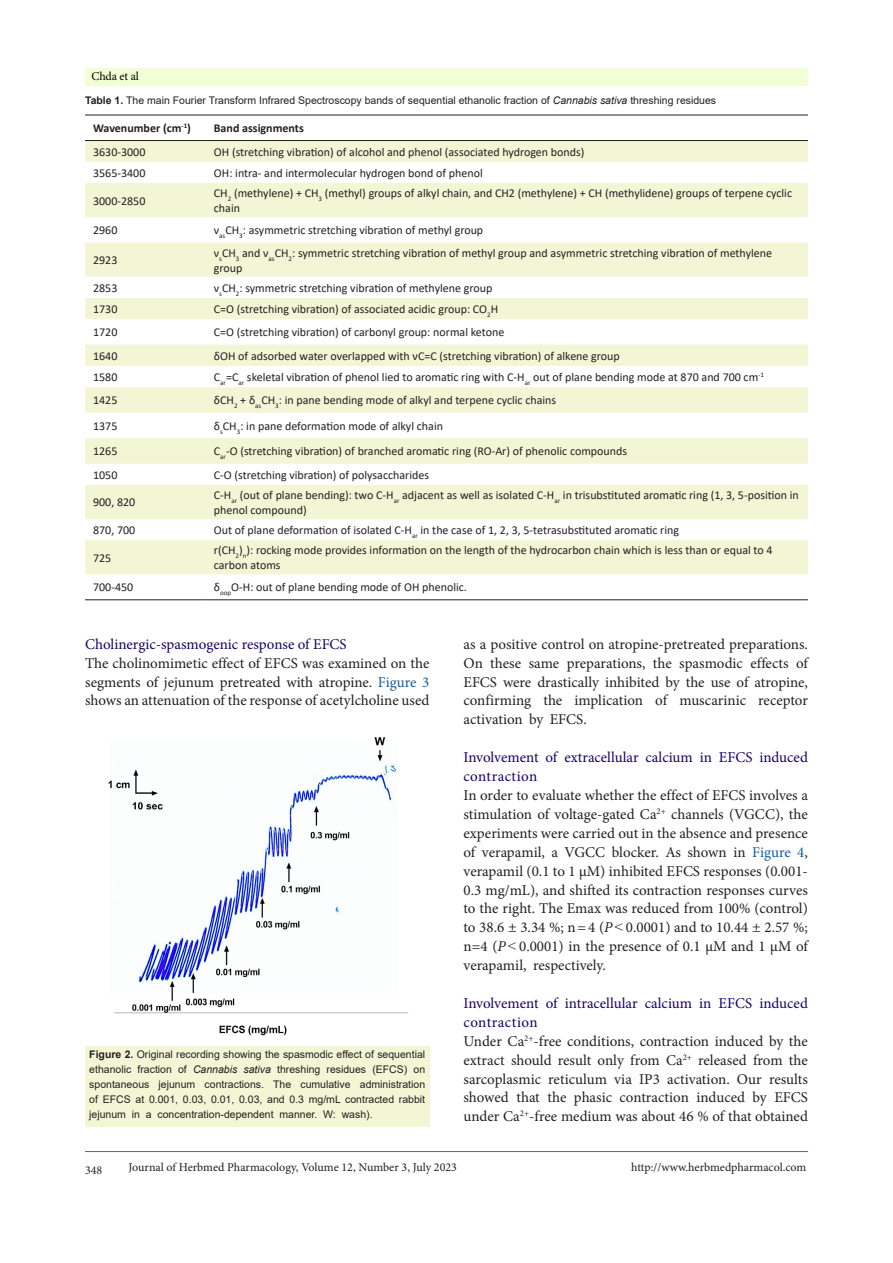
<style>
.page{position:relative;width:893px;height:1263px;background:#fff}
.page>*{position:absolute;margin:0;border:0;box-sizing:border-box;transform-origin:0 0}
.Body_Text{font:15px/18.9px "Minion Pro";color:#231f20;text-align:justify}
.Body_Text-2{font:15px/18.9px "Minion Pro";color:#190066}
.t1{font:12px/15px "Calibri";color:#231f20}
.t2{font:12px "Minion Pro";letter-spacing:-.005em;color:#231f20}
.t3{font:700 12px "Calibri";color:#231f20}
.t4{font:12px "Minion Pro";letter-spacing:-.005em;color:#000001}
.t5{font:10.5px/15px "Arial";color:#231f20;text-align:justify}
.s1{font-weight:700}
.s2{font-style:italic}
.s3{color:#175d9e}
.s4{font-family:"Times New Roman"}
</style>
<div class="page">
<hr style="left:85px;top:1151px;width:723px;height:1px;background:#5e5ca5">
<div style="left:85px;top:68px;width:723px;height:17px;background:#f2ffd6"></div>
<svg style="left:85px;top:141px;width:723px;height:433px;fill:#f2f6d5"></svg>
<hr style="left:85px;top:115px;width:121px;height:1px;background:#231f20">
<hr style="left:206px;top:115px;width:602px;height:1px;background:#231f20">
<hr style="left:85px;top:140px;width:121px;height:1px;background:#231f20">
<hr style="left:206px;top:140px;width:602px;height:1px;background:#231f20">
<hr style="left:85px;top:599px;width:121px;height:1px;background:#231f20">
<hr style="left:206px;top:599px;width:602px;height:1px;background:#231f20">
<img style="left:108px;top:737px;width:300px;height:299px">
<div style="left:85px;top:1046px;width:344px;height:80px;background:#f2f6d5"></div>
<p class="t4" style="left:91px;top:68px;width:49px">Chda et al</p>
<p class="t5" style="left:85px;top:93px;width:633px"><span class="s1">Table 1.</span> The main Fourier Transform Infrared Spectroscopy bands of sequential ethanolic fraction of <span class="s2">Cannabis sativa</span> threshing residues</p>
<p class="t3" style="left:93px;top:120px;width:99px">Wavenumber (cm<sup>-1</sup>)</p>
<p class="t3" style="left:214px;top:120px;width:91px">Band assignments</p>
<p class="t1" style="left:93px;top:144px;width:54px">3630-3000</p>
<p class="t1" style="left:214px;top:144px;width:372px">OH (stretching vibration) of alcohol and phenol (associated hydrogen bonds)</p>
<p class="t1" style="left:93px;top:165px;width:54px">3565-3400</p>
<p class="t1" style="left:214px;top:165px;width:270px">OH: intra- and intermolecular hydrogen bond of phenol</p>
<p class="t1" style="left:93px;top:193px;width:54px">3000-2850</p>
<p class="t1" style="left:214px;top:185px;width:580px">CH<sub>2</sub> (methylene) + CH<sub>3</sub> (methyl) groups of alkyl chain, and CH2 (methylene) + CH (methylidene) groups of terpene cyclic chain</p>
<p class="t1" style="left:93px;top:223px;width:26px">2960</p>
<p class="t1" style="left:214px;top:223px;width:271px">ν<sub>as</sub>CH<sub>3</sub>: asymmetric stretching vibration of methyl group</p>
<p class="t1" style="left:93px;top:252px;width:26px">2923</p>
<p class="t1" style="left:214px;top:245px;width:560px">ν<sub>s</sub>CH<sub>3</sub> and ν<sub>as</sub>CH<sub>2</sub>: symmetric stretching vibration of methyl group and asymmetric stretching vibration of methylene group</p>
<p class="t1" style="left:93px;top:280px;width:26px">2853</p>
<p class="t1" style="left:214px;top:280px;width:280px">ν<sub>s</sub>CH<sub>2</sub>: symmetric stretching vibration of methylene group</p>
<p class="t1" style="left:93px;top:301px;width:26px">1730</p>
<p class="t1" style="left:214px;top:301px;width:286px">C=O (stretching vibration) of associated acidic group: CO<sub>2</sub>H</p>
<p class="t1" style="left:93px;top:325px;width:26px">1720</p>
<p class="t1" style="left:214px;top:325px;width:292px">C=O (stretching vibration) of carbonyl group: normal ketone</p>
<p class="t1" style="left:93px;top:348px;width:26px">1640</p>
<p class="t1" style="left:214px;top:348px;width:407px">δOH of adsorbed water overlapped with νC=C (stretching vibration) of alkene group</p>
<p class="t1" style="left:93px;top:369px;width:26px">1580</p>
<p class="t1" style="left:214px;top:369px;width:552px">C<sub>ar</sub>=C<sub>ar</sub> skeletal vibration of phenol lied to aromatic ring with C-H<sub>ar</sub> out of plane bending mode at 870 and 700 cm<sup>-1</sup></p>
<p class="t1" style="left:93px;top:393px;width:26px">1425</p>
<p class="t1" style="left:214px;top:393px;width:344px">δCH<sub>2</sub> + δ<sub>as</sub>CH<sub>3</sub>: in pane bending mode of alkyl and terpene cyclic chains</p>
<p class="t1" style="left:93px;top:418px;width:26px">1375</p>
<p class="t1" style="left:214px;top:418px;width:231px">δ<sub>s</sub>CH<sub>3</sub>: in pane deformation mode of alkyl chain</p>
<p class="t1" style="left:93px;top:444px;width:26px">1265</p>
<p class="t1" style="left:214px;top:444px;width:415px">C<sub>ar</sub>-O (stretching vibration) of branched aromatic ring (RO-Ar) of phenolic compounds</p>
<p class="t1" style="left:93px;top:467px;width:26px">1050</p>
<p class="t1" style="left:214px;top:467px;width:217px">C-O (stretching vibration) of polysaccharides</p>
<p class="t1" style="left:93px;top:495px;width:44px">900, 820</p>
<p class="t1" style="left:214px;top:487px;width:586px">C-H<sub>ar</sub> (out of plane bending): two C-H<sub>ar</sub> adjacent as well as isolated C-H<sub>ar</sub> in trisubstituted aromatic ring (1, 3, 5-position in phenol compound)</p>
<p class="t1" style="left:93px;top:522px;width:44px">870, 700</p>
<p class="t1" style="left:214px;top:522px;width:467px">Out of plane deformation of isolated C-H<sub>ar</sub> in the case of 1, 2, 3, 5-tetrasubstituted aromatic ring</p>
<p class="t1" style="left:93px;top:550px;width:20px">725</p>
<p class="t1" style="left:214px;top:542px;width:560px">r(CH<sub>2</sub>)<sub>n</sub>): rocking mode provides information on the length of the hydrocarbon chain which is less than or equal to 4 carbon atoms</p>
<p class="t1" style="left:93px;top:580px;width:42px">700-450</p>
<p class="t1" style="left:214px;top:580px;width:255px">δ<sub>oop</sub>O-H: out of plane bending mode of OH phenolic.</p>
<p class="Body_Text-2" style="left:85px;top:635px;width:263px">Cholinergic-spasmogenic response of EFCS</p>
<p class="Body_Text" style="left:85px;top:653px;width:346px">The cholinomimetic effect of EFCS was examined on the segments of jejunum pretreated with atropine. <span class="s3">Figure 3 </span>shows an attenuation of the response of acetylcholine used</p>
<p class="t5" style="left:89px;top:1046px;width:337px"><span class="s1">Figure 2.</span> Original recording showing the spasmodic effect of sequential ethanolic fraction of <span class="s2">Cannabis sativa</span> threshing residues (EFCS) on spontaneous jejunum contractions. The cumulative administration of EFCS at 0.001, 0.03, 0.01, 0.03, and 0.3 mg/mL contracted rabbit jejunum in a concentration-dependent manner. W: wash).</p>
<p class="Body_Text" style="left:463px;top:635px;width:346px">as a positive control on atropine-pretreated preparations.<br>On these same preparations, the spasmodic effects of EFCS were drastically inhibited by the use of atropine, confirming the implication of muscarinic receptor activation by EFCS.</p>
<p class="Body_Text-2" style="left:463px;top:748px;width:346px">Involvement of extracellular calcium in EFCS induced contraction</p>
<p class="Body_Text" style="left:463px;top:786px;width:346px">In order to evaluate whether the effect of EFCS involves a stimulation of voltage-gated Ca<sup>2+</sup> channels (VGCC), the experiments were carried out in the absence and presence of verapamil, a VGCC blocker. As shown in <span class="s3">Figure 4</span>, verapamil (0.1 to 1 µM) inhibited EFCS responses (0.001- 0.3 mg/mL), and shifted its contraction responses curves to the right. The Emax was reduced from 100% (control) to 38.6 ± 3.34 %; n=4 (<span class="s2">P</span><span class="s4">˂</span> 0.0001) and to 10.44 ± 2.57 %; n=4 (<span class="s2">P</span><span class="s4">˂</span> 0.0001) in the presence of 0.1 µM and 1 µM of verapamil, respectively.</p>
<p class="Body_Text-2" style="left:463px;top:994px;width:346px">Involvement of intracellular calcium in EFCS induced contraction</p>
<p class="Body_Text" style="left:463px;top:1031px;width:346px">Under Ca<sup>2+</sup>-free conditions, contraction induced by the extract should result only from Ca<sup>2+</sup> released from the sarcoplasmic reticulum via IP3 activation. Our results showed that the phasic contraction induced by EFCS under Ca<sup>2+</sup>-free medium was about 46 % of that obtained</p>
<p class="t2" style="left:85px;top:1162px;width:19px">348</p>
<p class="t2" style="left:128px;top:1159px;width:330px">Journal of Herbmed Pharmacology, Volume 12, Number 3, July 2023</p>
<p class="t2" style="left:631px;top:1159px;width:177px">http://www.herbmedpharmacol.com</p>
</div>
